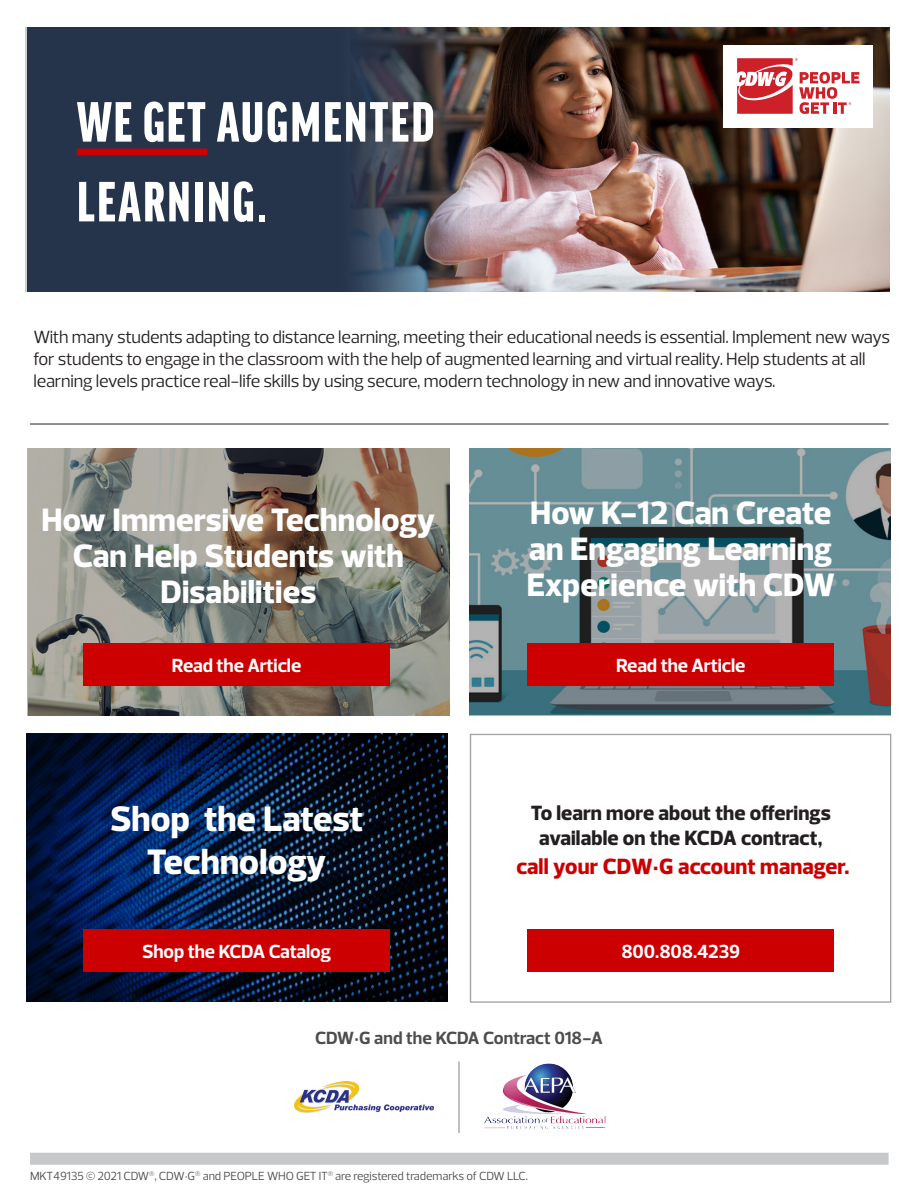
<style>
.page{position:relative;width:918px;height:1188px;background:#fff}
.page>*{position:absolute;margin:0;border:0;box-sizing:border-box;transform-origin:0 0}
.t1{font:900 extra-condensed 60.3px/79.8px "Good Headline Pro";letter-spacing:.04em;color:#fff}
.t2{font:700 expanded 36px/43.5px "Prelo";letter-spacing:.005em;color:#fff;text-align:center}
.t3{font:700 expanded 33px/36px "Prelo";letter-spacing:.005em;color:#fff;text-align:center}
.t4{font:700 expanded 22.5px "Prelo";letter-spacing:.005em;color:#c00}
.t5{font:700 expanded 21px/25.2px "Prelo";letter-spacing:.005em;color:#231f20;text-align:center}
.t6{font:700 19.35px "Prelo";letter-spacing:-.015em;color:#fff}
.t7{font:18px/21.8px "Prelo";letter-spacing:-.01em;color:#231f20}
.t8{font:700 18px "Prelo";letter-spacing:-.005em;color:#4d4d4f}
.t9{font:12px "Prelo";letter-spacing:-.02em;color:#4d4d4f}
</style>
<div class="page">
<img style="left:470px;top:27px;width:420px;height:265px">
<svg style="left:27px;top:448px;width:422px;height:268px;background:#838077"></svg>
<svg style="left:470px;top:448px;width:421px;height:268px;background:#6e868c"></svg>
<div style="left:83px;top:643px;width:307px;height:43px;background:#c00"></div>
<hr style="left:30px;top:424px;width:859px;height:1px;background:#231f20">
<div style="left:30px;top:1153px;width:859px;height:12px;background:#c7c8ca"></div>
<div style="left:724px;top:45px;width:149px;height:83px;background:#fff"></div>
<svg style="left:737px;top:58px;width:122px;height:56px"></svg>
<svg style="left:26px;top:734px;width:421px;height:267px;background:#041837"></svg>
<hr style="left:459px;top:1061px;width:1px;height:72px;background:#808285">
<div style="left:470px;top:734px;width:421px;height:269px;border:1px solid #a4a5a9"></div>
<div style="left:527px;top:930px;width:307px;height:42px;background:#c00"></div>
<img style="left:484px;top:1063px;width:122px;height:66px">
<svg style="left:27px;top:27px;width:443px;height:265px;background:#2e394d"></svg>
<div style="left:77px;top:149px;width:130px;height:6px;background:#c00"></div>
<div style="left:527px;top:643px;width:307px;height:43px;background:#c00"></div>
<div style="left:83px;top:929px;width:307px;height:42px;background:#c00"></div>
<img style="left:295px;top:1081px;width:138px;height:31px">
<h1 class="t1" style="left:77px;top:82px;width:359px">WE GETAUGMENTED<br>LEARNING.</h1>
<p class="t7" style="left:33px;top:326px;width:858px">With many students adapting to distance learning, meeting their educational needs is essential. Implement new ways for students to engage in the classroom with the help of augmented learning and virtual reality. Help students at all learning levels practice real-life skills by using secure, modern technology in new and innovative ways.</p>
<h3 class="t3" style="left:41px;top:503px;width:395px">How Immersive Technology<br>Can Help Students with<br>Disabilities</h3>
<p class="t6" style="left:172px;top:653px;width:131px">Read the Article</p>
<h2 class="t2" style="left:110px;top:797px;width:255px">Shop the Latest<br>Technology</h2>
<p class="t6" style="left:142px;top:939px;width:191px">Shop the KCDA Catalog</p>
<h3 class="t3" style="left:527px;top:495px;width:310px;text-align:justify">How K-12 Can Create an Engaging Learning Experience with CDW</h3>
<p class="t6" style="left:616px;top:653px;width:131px">Read the Article</p>
<p class="t5" style="left:531px;top:801px;width:302px">To learn more about the offerings available on the KCDA contract,</p>
<p class="t4" style="left:516px;top:852px;width:335px">call your CDW•G account manager.</p>
<p class="t6" style="left:621px;top:940px;width:120px">800.808.4239</p>
<p class="t8" style="left:315px;top:1026px;width:289px">CDW•G and the KCDA Contract 018-A</p>
<p class="t9" style="left:30px;top:1168px;width:500px">MKT49135 © 2021 CDW<sup>®</sup>, CDW•G<sup>®</sup> and PEOPLE WHO GET IT<sup>®</sup> are registered trademarks of CDW LLC.</p>
</div>
